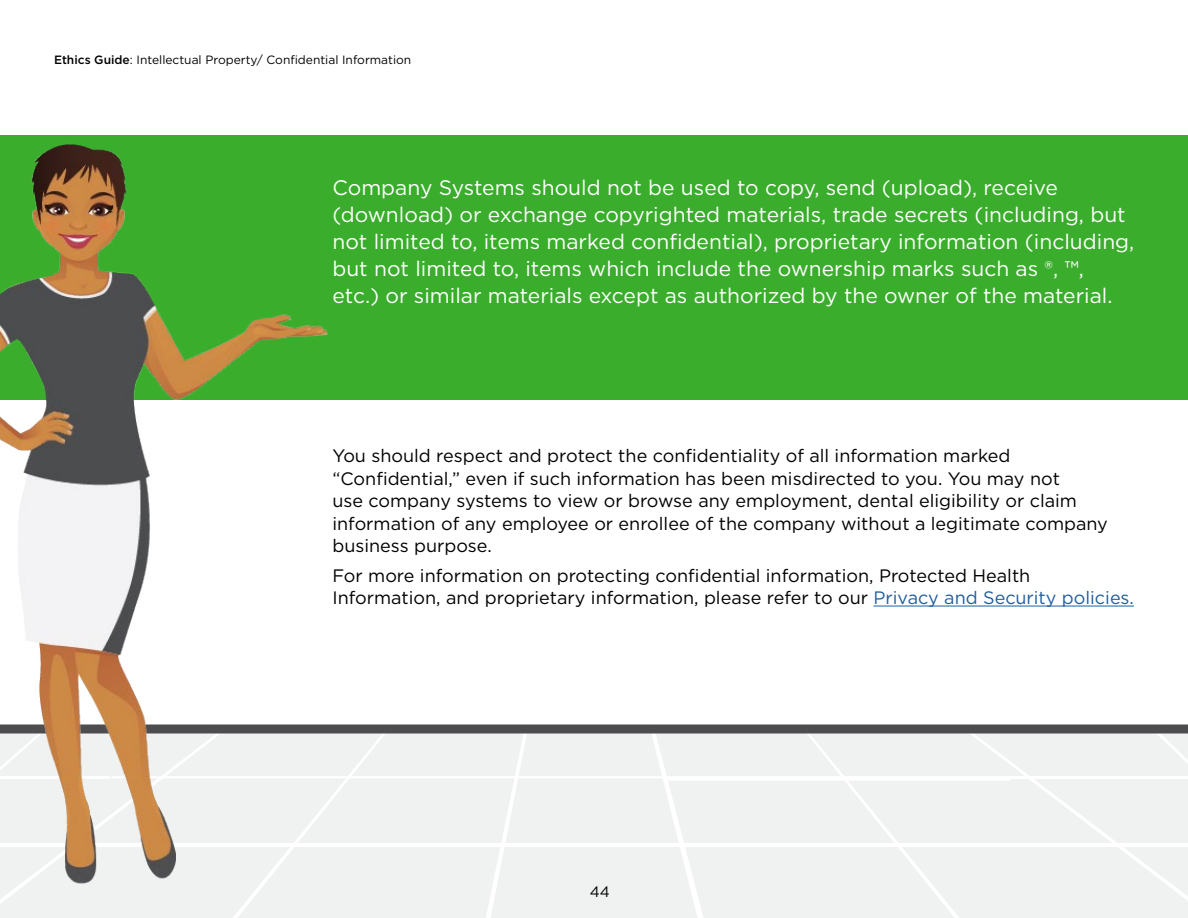
<style>
.page{position:relative;width:1188px;height:918px;background:#fff}
.page>*{position:absolute;margin:0;border:0;box-sizing:border-box;transform-origin:0 0}
.t1{font:21px/27px "Gotham";color:#fff}
.t2{font:18px/22.5px "Gotham";color:#000}
.t3{font:15px "Gotham";color:#000}
.t4{font:12px "Gotham";color:#000}
.s1{font-weight:500}
.s2{color:#215e9e}
</style>
<div class="page">
<div style="left:0;top:135px;width:1188px;height:264px;background:#3aad2c"></div>
<div style="left:0;top:731px;width:1188px;height:187px;background:#f0f2f2"></div>
<svg style="left:808px;top:734px;width:380px;height:184px"></svg>
<hr style="left:0;top:843px;width:1188px;height:4px;background:#fff">
<svg style="left:233px;top:734px;width:470px;height:184px"></svg>
<div style="left:668px;top:776px;width:342px;height:5px;background:#fff"></div>
<hr style="left:1010px;top:776px;width:178px;height:2px;background:#fff">
<div style="left:0;top:724px;width:1188px;height:10px;background:#4d4d4f"></div>
<hr style="left:874px;top:606px;width:260px;height:1px;background:#215e9e">
<img style="left:0;top:144px;width:351px;height:764px">
<p class="t4" style="left:54px;top:52px;width:359px"><span class="s1">Ethics Guide</span>: Intellectual Property/ Confidential Information</p>
<p class="t1" style="left:332px;top:174px;width:803px">Company Systems should not be used to copy, send (upload), receive (download) or exchange copyrighted materials, trade secrets (including, but not limited to, items marked confidential), proprietary information (including, but not limited to, items which include the ownership marks such as ®, ™, etc.) or similar materials except as authorized by the owner of the material.</p>
<p class="t2" style="left:332px;top:444px;width:777px">You should respect and protect the confidentiality of all information marked “Confidential,” even if such information has been misdirected to you. You may not<br>use company systems to view or browse any employment, dental eligibility or claim information of any employee or enrollee of the company without a legitimate company business purpose.</p>
<p class="t2" style="left:332px;top:564px;width:803px">For more information on protecting confidential information, Protected Health<br>Information, and proprietary information, please refer to our <span class="s2">Privacy and Security policies.</span></p>
<p class="t3" style="left:590px;top:882px;width:22px">44</p>
</div>
